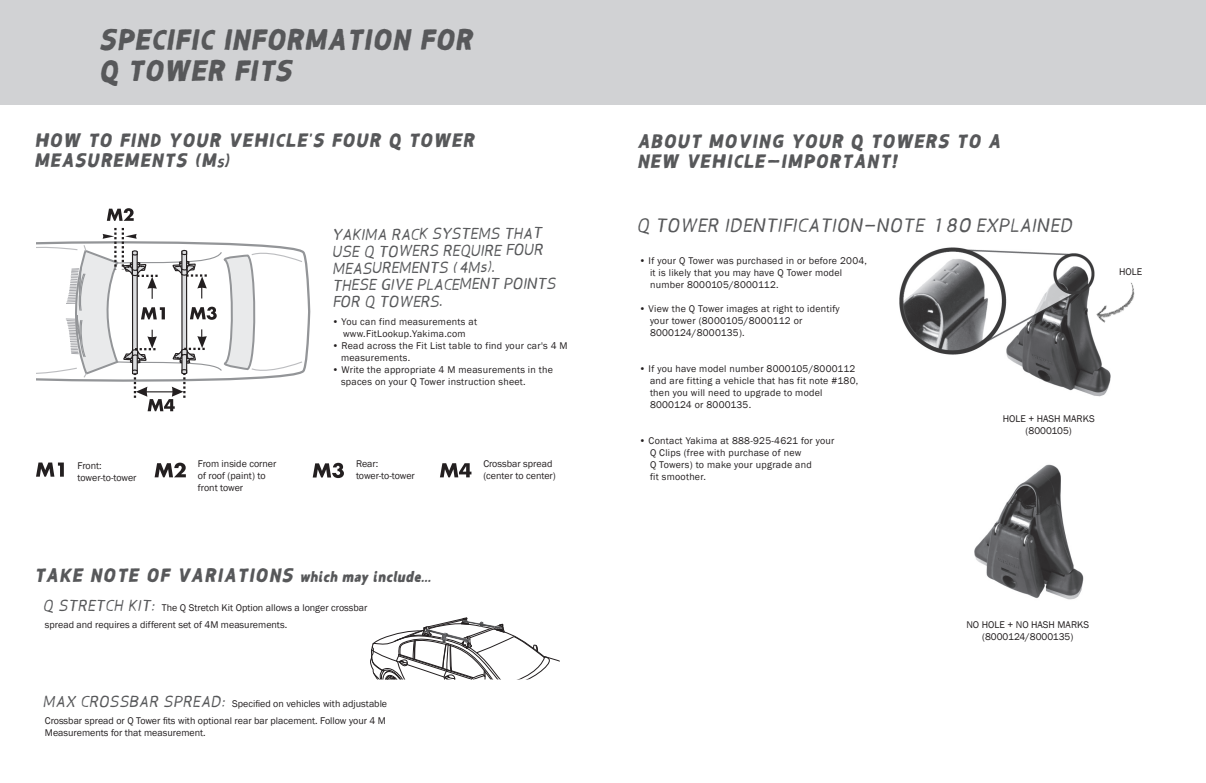
<style>
.page{position:relative;width:1206px;height:783px;background:#fff}
.page>*{position:absolute;margin:0;border:0;box-sizing:border-box;transform-origin:0 0}
.t1{font:700 26px/31.2px "Yakima Hand";letter-spacing:.035em;color:#57585a}
.t2{font:700 17px/20.5px "Yakima Hand";letter-spacing:.075em;color:#57585a}
.t3{font:17px "Yakima Hand";letter-spacing:.075em;color:#57585a}
.t4{font:14px/16.7px "Yakima Hand";color:#57585a}
.t5{font:10px/12px "Franklin Gothic";letter-spacing:.01em;color:#231f20}
.t6{font:10px/12px "Franklin Gothic";letter-spacing:-.015em;color:#231f20}
.s1{font-size:14px}
.s2{font-family:"Yakima Hand";font-size:14px;color:#57585a}
</style>
<div class="page">
<div style="left:0;top:0;width:1206px;height:105px;background:#d1d2d4"></div>
<img style="left:899px;top:247px;width:212px;height:150px">
<img style="left:974px;top:464px;width:110px;height:136px">
<img style="left:1085px;top:266px;width:50px;height:66px">
<svg style="left:304px;top:251px;width:7px;height:121px"></svg>
<svg style="left:36px;top:208px;width:268px;height:203px"></svg>
<svg style="left:36px;top:463px;width:28px;height:14px"></svg>
<svg style="left:155px;top:463px;width:31px;height:14px"></svg>
<svg style="left:440px;top:463px;width:31px;height:14px"></svg>
<svg style="left:313px;top:463px;width:31px;height:15px"></svg>
<svg style="left:217px;top:159px;width:7px;height:9px"></svg>
<svg style="left:370px;top:633px;width:190px;height:47px"></svg>
<img style="left:396px;top:617px;width:137px;height:61px">
<h1 class="t1" style="left:102px;top:28px;width:375px">SPECIFIC INFORMATION FOR<br>Q TOWER FITS</h1>
<h2 class="t2" style="left:36px;top:133px;width:442px">HOW TO FIND YOUR VEHICLE'S FOUR Q TOWER<br>MEASUREMENTS (M )</h2>
<h3 class="t4" style="left:333px;top:229px;width:224px;rotate:-1deg">YAKIMA RACK SYSTEMS THAT<br>USE Q TOWERS REQUIRE FOUR<br>MEASUREMENTS (4Ms).<br>THESE GIVE PLACEMENT POINTS<br>FOR Q TOWERS.</h3>
<p class="t5" style="left:332px;top:316px;width:147px;text-align:center">• You can find measurements at www.FitLookup.Yakima.com</p>
<p class="t5" style="left:341px;top:340px;width:228px;text-indent:-9px">• Read across the Fit List table to find your car's 4 M measurements.</p>
<p class="t5" style="left:341px;top:364px;width:214px;text-indent:-9px">• Write the appropriate 4 M measurements in the spaces on your Q Tower instruction sheet.</p>
<p class="t6" style="left:78px;top:460px;width:60px">Front: tower-to-tower</p>
<p class="t5" style="left:198px;top:458px;width:80px">From inside corner of roof (paint) to front tower</p>
<p class="t5" style="left:483px;top:458px;width:74px">Crossbar spread (center to center)</p>
<p class="t6" style="left:356px;top:458px;width:60px">Rear: tower-to-tower</p>
<h2 class="t2" style="left:36px;top:568px;width:398px">TAKE NOTE OF VARIATIONS <span class="s1">which may include...</span></h2>
<p class="t5" style="left:45px;top:600px;width:324px;line-height:16.5px"><span class="s2">Q STRETCH KIT:</span> The Q Stretch Kit Option allows a longer crossbar spread and requires a different set of 4M measurements.</p>
<p class="t5" style="left:45px;top:696px;width:344px;line-height:16.5px"><span class="s2">MAX CROSSBAR SPREAD:</span> Specified on vehicles with adjustable<br>Crossbar spread or Q Tower fits with optional rear bar placement. Follow your 4 M</p>
<p class="t5" style="left:45px;top:727px;width:162px">Measurements for that measurement.</p>
<h2 class="t2" style="left:639px;top:134px;width:364px">ABOUT MOVING YOUR Q TOWERS TO A<br>NEW VEHICLE—IMPORTANT!</h2>
<h2 class="t3" style="left:639px;top:218px;width:437px">Q TOWER IDENTIFICATION—NOTE 180 EXPLAINED</h2>
<p class="t5" style="left:650px;top:255px;width:219px;text-indent:-11px">• If your Q Tower was purchased in or before 2004, it is likely that you may have Q Tower model number 8000105/8000112.</p>
<p class="t5" style="left:650px;top:303px;width:191px;text-indent:-11px">• View the Q Tower images at right to identify your tower (8000105/8000112 or<br>8000124/8000135).</p>
<p class="t5" style="left:650px;top:363px;width:210px;text-indent:-11px">• If you have model number 8000105/8000112 and are fitting a vehicle that has fit note #180, then you will need to upgrade to model 8000124 or 8000135.</p>
<p class="t5" style="left:650px;top:435px;width:186px;text-indent:-11px">• Contact Yakima at 888-925-4621 for your<br>Q Clips (free with purchase of new<br>Q Towers) to make your upgrade and<br>fit smoother.</p>
<p class="t5" style="left:1003px;top:413px;width:93px;text-align:center">HOLE + HASH MARKS (8000105)</p>
<p class="t5" style="left:1119px;top:266px;width:25px">HOLE</p>
<p class="t5" style="left:966px;top:619px;width:124px;text-align:center">NO HOLE + NO HASH MARKS (8000124/8000135)</p>
</div>
